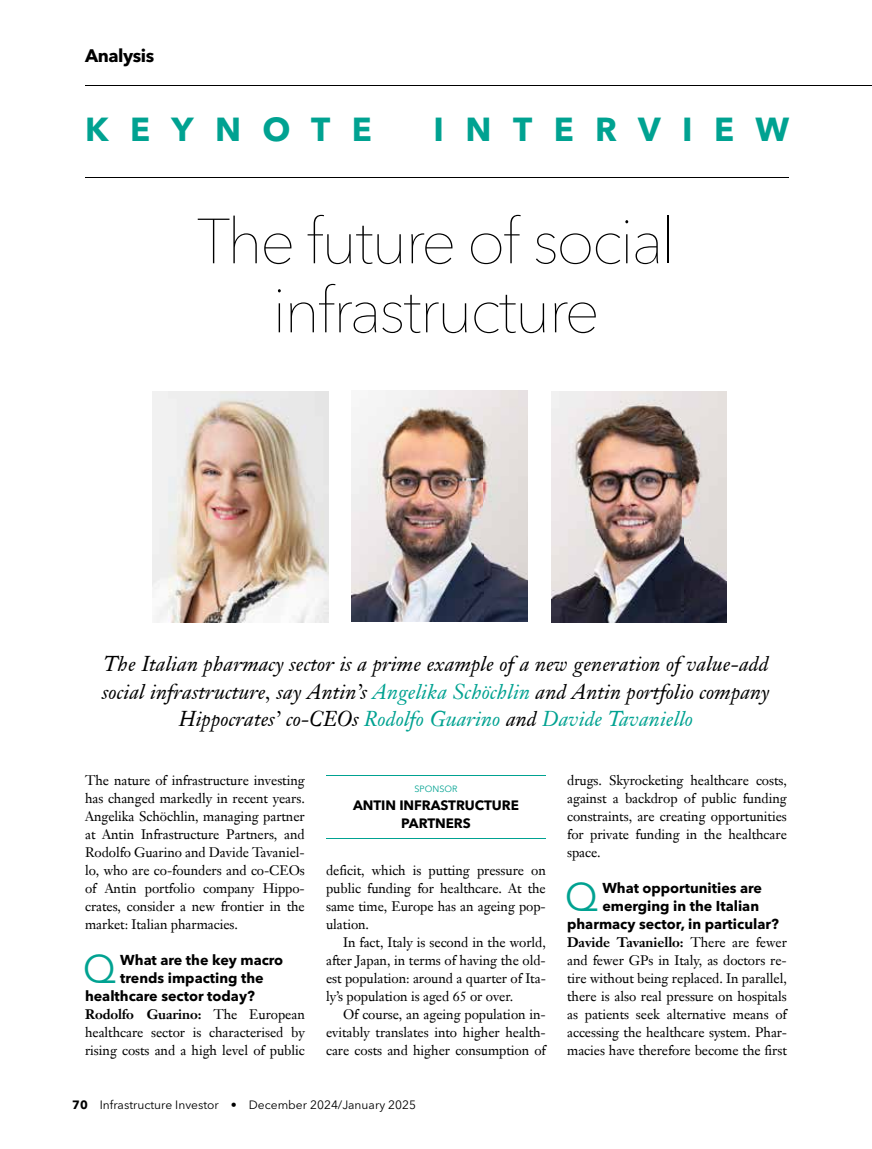
<style>
.page{position:relative;width:872px;height:1149px;background:#fff}
.page>*{position:absolute;margin:0;border:0;box-sizing:border-box;transform-origin:0 0}
.t1{font:200 63px/69px "Avenir Next LT Pro";letter-spacing:-.04em;color:#000;text-align:center}
.t2{font:39.6px "Avenir Next LT Pro";color:#00a291}
.t3{font:700 33px "Avenir Next LT Pro";letter-spacing:.65em;color:#00a291}
.t4{font:italic 21px/27px "Janson Text LT Pro";letter-spacing:.005em;color:#000;text-align:center}
.t5{font:700 18px "Avenir Next LT Pro";letter-spacing:-.025em;color:#000}
.t6{font:700 14.25px "Avenir Next LT Pro";color:#000}
.t7{font:13.5px/18px "Janson Text LT Pro";letter-spacing:-.005em;color:#000;text-align:justify}
.t8{font:700 13.5px/18px "Avenir Next LT Pro";letter-spacing:-.005em;color:#000;text-align:center}
.t9{font:12px "Avenir Next LT Pro";color:#000}
.t10{font:9px "Avenir Next LT Pro";color:#00a291}
.s1{color:#00a291}
.s2{font-weight:700}
</style>
<div class="page">
<hr style="left:85px;top:177px;width:704px;height:1px;background:#000">
<hr style="left:85px;top:85px;width:787px;height:1px;background:#000">
<hr style="left:326px;top:774px;width:220px;height:1px;background:#00a291">
<hr style="left:326px;top:837px;width:220px;height:1px;background:#00a291">
<img style="left:153px;top:391px;width:175px;height:231px">
<img style="left:352px;top:390px;width:175px;height:231px">
<img style="left:551px;top:391px;width:176px;height:231px">
<h3 class="t5" style="left:85px;top:45px;width:71px">Analysis</h3>
<h3 class="t3" style="left:85px;top:110px;width:288px">KEYNOTE</h3>
<h3 class="t3" style="left:433px;top:110px;width:357px">INTERVIEW</h3>
<h1 class="t1" style="left:197px;top:207px;width:480px">The future of social infrastructure</h1>
<h3 class="t4" style="left:102px;top:650px;width:669px">The Italian pharmacy sector is a prime example of a new generation of value-add social infrastructure, say Antin’s <span class="s1">Angelika Schöchlin</span> and Antin portfolio company<br>Hippocrates’ co-CEOs <span class="s1">Rodolfo Guarino</span> and <span class="s1">Davide Tavaniello</span></h3>
<p class="t7" style="left:85px;top:770px;width:221px">The nature of infrastructure investing has changed markedly in recent years.<br>Angelika Schöchlin, managing partner at Antin Infrastructure Partners, and Rodolfo Guarino and Davide Tavaniel&shy;lo, who are co-founders and co-CEOs of Antin portfolio company Hippo&shy;crates, consider a new frontier in the market: Italian pharmacies.</p>
<h2 class="t2" style="left:83px;top:944px;width:35px">Q</h2>
<p class="t6" style="left:120px;top:950px;width:164px">What are the key macro</p>
<p class="t6" style="left:120px;top:968px;width:145px">trends impacting the</p>
<p class="t6" style="left:85px;top:986px;width:171px">healthcare sector today?</p>
<p class="t7" style="left:85px;top:1004px;width:221px"><span class="s2">Rodolfo Guarino:</span> The European healthcare sector is characterised by rising costs and a high level of public</p>
<p class="t10" style="left:414px;top:783px;width:44px">SPONSOR</p>
<p class="t8" style="left:353px;top:796px;width:167px">ANTIN INFRASTRUCTURE<br>PARTNERS</p>
<p class="t7" style="left:326px;top:860px;width:221px">deficit, which is putting pressure on public funding for healthcare. At the same time, Europe has an ageing pop&shy;ulation.</p>
<p class="t7" style="left:326px;top:932px;width:221px;text-indent:17px">In fact, Italy is second in the world, after Japan, in terms of having the old&shy;est population: around a quarter of Ita&shy;ly’s population is aged 65 or over.</p>
<p class="t7" style="left:326px;top:1004px;width:221px;text-indent:17px">Of course, an ageing population in&shy;evitably translates into higher health&shy;care costs and higher consumption of</p>
<p class="t9" style="left:72px;top:1097px;width:345px"><span class="s2">70</span> Infrastructure Investor • December 2024/January 2025</p>
<p class="t7" style="left:567px;top:770px;width:221px">drugs. Skyrocketing healthcare costs, against a backdrop of public funding constraints, are creating opportunities for private funding in the healthcare space.</p>
<h2 class="t2" style="left:565px;top:872px;width:35px">Q</h2>
<p class="t6" style="left:602px;top:878px;width:161px">What opportunities are</p>
<p class="t6" style="left:602px;top:896px;width:158px">emerging in the Italian</p>
<p class="t6" style="left:567px;top:914px;width:213px">pharmacy sector, in particular?</p>
<p class="t7" style="left:567px;top:932px;width:221px"><span class="s2">Davide Tavaniello:</span> There are fewer and fewer GPs in Italy, as doctors re&shy;tire without being replaced. In parallel, there is also real pressure on hospitals as patients seek alternative means of accessing the healthcare system. Phar&shy;macies have therefore become the first</p>
</div>
